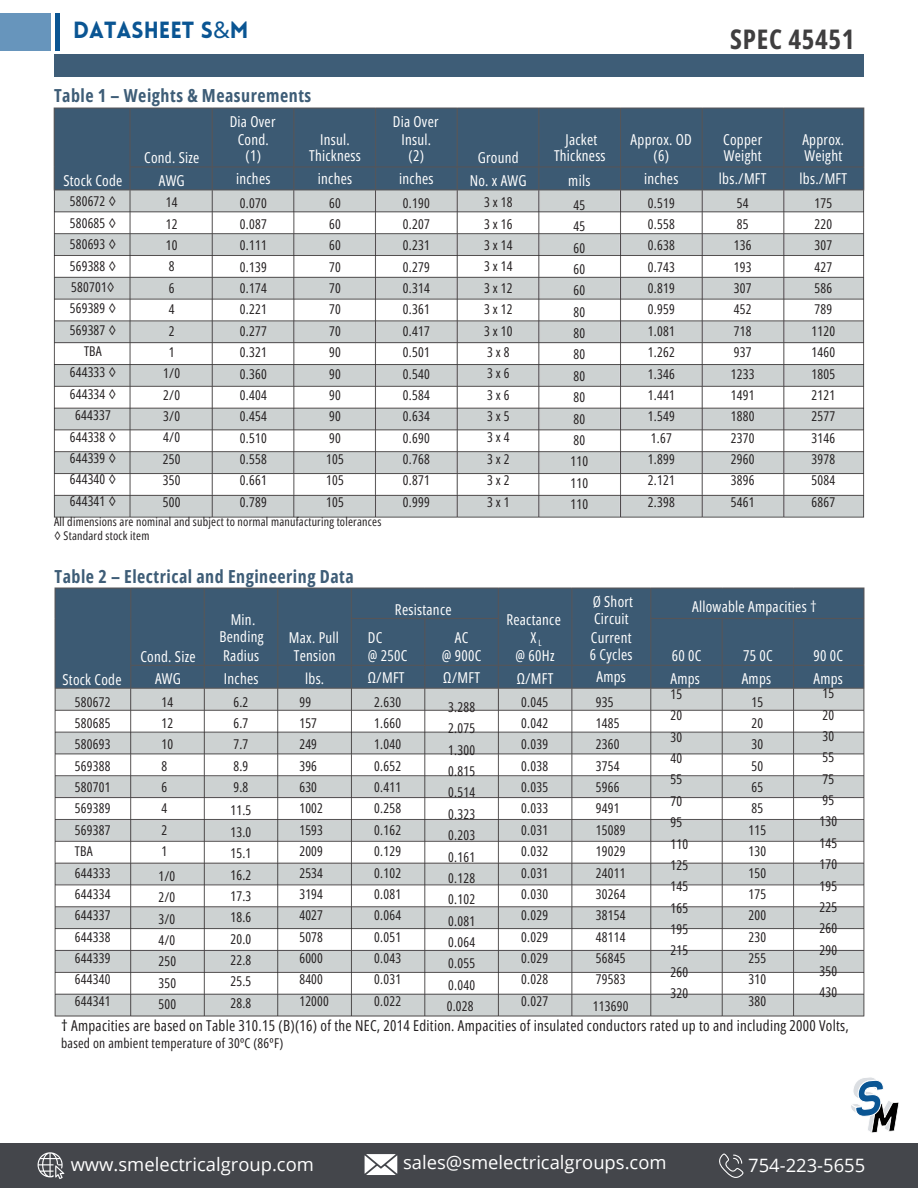
<style>
.page{position:relative;width:918px;height:1188px;background:#fff}
.page>*{position:absolute;margin:0;border:0;box-sizing:border-box;transform-origin:0 0}
.t1{font:700 27px "Open Sans Condensed";letter-spacing:.025em;color:#3f3e3f}
.t2{font:900 22.95px "Lovelo";color:#0a5593}
.t3{font:18.45px "Open Sans";color:#fff}
.t4{font:700 18px "Open Sans Condensed";letter-spacing:.03em;color:#3e5d77}
.t5{font:15px/16.8px "Open Sans Condensed";letter-spacing:.02em;color:#fff;text-align:center}
.t6{font:15px "Open Sans Condensed";letter-spacing:.02em;color:#231f20}
.t7{font:13.5px/21.3px "Open Sans Condensed";letter-spacing:.02em;color:#231f20}
.t8{font:13.5px/21.3px "Open Sans Condensed";letter-spacing:.22em;color:#231f20}
.t9{font:12px/13.5px "Open Sans Condensed";letter-spacing:.02em;color:#231f20}
.t10{font:8.7px "Open Sans Condensed";color:#fff}
.s1{font-family:"Noto Sans";font-weight:400}
.s2{color:#000}
</style>
<div class="page">
<div style="left:54px;top:55px;width:810px;height:22px;background:#3e5d77"></div>
<img style="left:53px;top:107px;width:812px;height:411px">
<img style="left:54px;top:587px;width:811px;height:430px">
<div style="left:0;top:14px;width:50px;height:37px;background:#6795bc"></div>
<hr style="left:56px;top:14px;width:4px;height:37px;background:#0a5593">
<div style="left:0;top:1143px;width:918px;height:45px;background:#44464b"></div>
<svg style="left:38px;top:1152px;width:26px;height:27px"></svg>
<svg style="left:365px;top:1154px;width:32px;height:21px"></svg>
<svg style="left:719px;top:1154px;width:25px;height:24px"></svg>
<svg style="left:851px;top:1077px;width:48px;height:56px"></svg>
<h5 class="t2" style="left:73px;top:21px;width:177px">DATASHEET S<span class="s1">&amp;</span>M</h5>
<p class="t4" style="left:54px;top:83px;width:259px">Table 1 – Weights &amp; Measurements</p>
<p class="t5" style="left:63px;top:172px;width:61px">Stock Code</p>
<p class="t7" style="left:70px;top:191px;width:48px;text-align:center">580672 ◊<br>580685 ◊<br>580693 ◊<br>569388 ◊<br>580701◊<br>569389 ◊<br>569387 ◊<br>TBA<br>644333 ◊<br>644334 ◊<br>644337<br>644338 ◊<br>644339 ◊<br>644340 ◊<br>644341 ◊</p>
<p class="t5" style="left:144px;top:146px;width:57px;line-height:22.5px">Cond. Size<br>AWG</p>
<p class="t7" style="left:163px;top:191px;width:19px;text-align:center">14<br>12<br>10<br>8<br>6<br>4<br>2<br>1<br>1/0<br>2/0<br>3/0<br>4/0<br>250<br>350<br>500</p>
<p class="t5" style="left:230px;top:112px;width:47px">Dia Over</p>
<p class="t5" style="left:238px;top:130px;width:33px">Cond. (1)</p>
<h5 class="t5" style="left:236px;top:170px;width:36px">inches</h5>
<p class="t7" style="left:240px;top:192px;width:28px;text-align:justify">0.070<br>0.087<br>0.111<br>0.139<br>0.174<br>0.221<br>0.277<br>0.321<br>0.360<br>0.404<br>0.454<br>0.510<br>0.558<br>0.661<br>0.789</p>
<p class="t5" style="left:309px;top:130px;width:53px">Insul.<br>Thickness</p>
<p class="t5" style="left:318px;top:170px;width:36px">inches</p>
<h5 class="t7" style="left:326px;top:192px;width:19px">60<br>60<br>60<br>70<br>70<br>70<br>70<br>90<br>90<br>90<br>90<br>90<br>105<br>105<br>105</h5>
<h3 class="t9" style="left:54px;top:515px;width:329px">All dimensions are nominal and subject to normal manufacturing tolerances ◊ Standard stock item</h3>
<p class="t4" style="left:55px;top:564px;width:301px">Table 2 – Electrical and Engineering Data</p>
<p class="t5" style="left:393px;top:112px;width:47px">Dia Over</p>
<p class="t5" style="left:402px;top:130px;width:31px">Insul. (2)</p>
<p class="t5" style="left:399px;top:170px;width:36px">inches</p>
<p class="t7" style="left:403px;top:192px;width:28px;text-align:justify">0.190<br>0.207<br>0.231<br>0.279<br>0.314<br>0.361<br>0.417<br>0.501<br>0.540<br>0.584<br>0.634<br>0.690<br>0.768<br>0.871<br>0.999</p>
<p class="t1" style="left:730px;top:20px;width:126px">SPEC 45451</p>
<p class="t5" style="left:470px;top:146px;width:58px;line-height:22.5px">Ground<br>No. x AWG</p>
<p class="t8" style="left:484px;top:191px;width:30px">3x18<br>3x16<br>3x14<br>3x14<br>3x12<br>3x12<br>3x10<br>3x8<br>3x6<br>3x6<br>3x5<br>3x4<br>3x2<br>3x2<br>3x1</p>
<p class="t5" style="left:554px;top:130px;width:53px">Jacket<br>Thickness</p>
<h5 class="t5" style="left:568px;top:172px;width:24px">mils</h5>
<h6 class="t7" style="left:571px;top:194px;width:19px">45<br>45<br>60<br>60<br>60<br>80<br>80<br>80<br>80<br>80<br>80<br>80<br>110<br>110<br>110</h6>
<p class="t5" style="left:631px;top:130px;width:63px">Approx. OD (6)</p>
<h5 class="t5" style="left:644px;top:170px;width:36px">inches</h5>
<h5 class="t7" style="left:648px;top:192px;width:28px">0.519<br>0.558<br>0.638<br>0.743<br>0.819<br>0.959<br>1.081<br>1.262<br>1.346<br>1.441<br>1.549<br>1.67<br>1.899<br>2.121<br>2.398</h5>
<p class="t5" style="left:723px;top:130px;width:40px;text-align:left">Copper<br>Weight</p>
<p class="t5" style="left:719px;top:170px;width:49px">lbs./MFT</p>
<h5 class="t7" style="left:731px;top:192px;width:25px;text-align:center">54<br>85<br>136<br>193<br>307<br>452<br>718<br>937<br>1233<br>1491<br>1880<br>2370<br>2960<br>3896<br>5461</h5>
<p class="t5" style="left:802px;top:130px;width:43px;text-align:left">Approx.<br>Weight</p>
<h5 class="t5" style="left:800px;top:170px;width:49px">lbs./MFT</h5>
<p class="t7" style="left:812px;top:192px;width:25px">175<br>220<br>307<br>427<br>586<br>789<br>1120<br>1460<br>1805<br>2121<br>2577<br>3146<br>3978<br>5084<br>6867</p>
<h5 class="t5" style="left:593px;top:593px;width:42px;text-align:left">Ø Short<br>Circuit</h5>
<p class="t5" style="left:590px;top:629px;width:44px;text-align:left">Current<br>6 Cycles</p>
<p class="t5" style="left:597px;top:668px;width:31px">Amps</p>
<h5 class="t5" style="left:692px;top:598px;width:126px">Allowable Ampacities †</h5>
<p class="t5" style="left:672px;top:647px;width:31px">60 0C</p>
<h5 class="t5" style="left:743px;top:647px;width:31px">75 0C</h5>
<h4 class="t5" style="left:813px;top:647px;width:31px">90 0C</h4>
<p class="t5" style="left:814px;top:669px;width:31px">Amps</p>
<h4 class="t7" style="left:819px;top:682px;width:19px">15<br>20<br>30<br>55<br>75<br>95<br>130<br>145<br>170<br>195<br>225<br>260<br>290<br>350<br>430</h4>
<p class="t5" style="left:395px;top:600px;width:58px">Resistance</p>
<p class="t5" style="left:368px;top:629px;width:41px;line-height:18px;text-align:left">DC<br>@ 250C</p>
<p class="t5" style="left:368px;top:668px;width:38px">Ω/MFT</p>
<p class="t5" style="left:219px;top:611px;width:46px">Min.<br>Bending</p>
<p class="t5" style="left:223px;top:644px;width:38px;line-height:22.5px;text-align:left">Radius<br>Inches</p>
<p class="t5" style="left:506px;top:611px;width:56px">Reactance</p>
<p class="t5" style="left:531px;top:629px;width:7px">X</p>
<p class="t10" style="left:538px;top:637px;width:5px">L</p>
<h3 class="t5" style="left:516px;top:644px;width:40px;line-height:22.5px;text-align:left">@ 60Hz<br>Ω/MFT</h3>
<p class="t5" style="left:289px;top:629px;width:52px">Max. Pull</p>
<p class="t5" style="left:294px;top:644px;width:43px;line-height:22.5px">Tension lbs.</p>
<p class="t5" style="left:442px;top:629px;width:41px;line-height:18px">AC<br>@ 900C</p>
<p class="t5" style="left:443px;top:668px;width:38px">Ω/MFT</p>
<p class="t7" style="left:447px;top:696px;width:30px;text-align:justify">3.288<br>2.075<br>1.300<br>0.815<br>0.514<br>0.323<br>0.203<br>0.161<br>0.128<br>0.102<br>0.081<br>0.064<br>0.055<br>0.040<br>0.028</p>
<h5 class="t5" style="left:140px;top:645px;width:57px;line-height:22.5px">Cond. Size<br>AWG</h5>
<p class="t5" style="left:63px;top:670px;width:61px">Stock Code</p>
<h5 class="t5" style="left:670px;top:670px;width:31px">Amps</h5>
<h5 class="t7" style="left:670px;top:683px;width:19px">15<br>20<br>30<br>40<br>55<br>70<br>95<br>110<br>125<br>145<br>165<br>195<br>215<br>260<br>320</h5>
<p class="t5" style="left:742px;top:670px;width:31px">Amps</p>
<h5 class="t7" style="left:75px;top:691px;width:37px">580672<br>580685<br>580693<br>569388<br>580701<br>569389<br>569387<br>TBA<br>644333<br>644334<br>644337<br>644338<br>644339<br>644340<br>644341</h5>
<h5 class="t7" style="left:161px;top:691px;width:13px">14<br>12<br>10<br>8<br>6<br>4<br>2<br>1</h5>
<p class="t7" style="left:233px;top:691px;width:16px;text-align:justify">6.2<br>6.7<br>7.7<br>8.9<br>9.8</p>
<p class="t7" style="left:299px;top:691px;width:31px">99<br>157<br>249<br>396<br>630<br>1002<br>1593<br>2009<br>2534<br>3194<br>4027<br>5078<br>6000<br>8400<br>12000</p>
<h5 class="t7" style="left:374px;top:691px;width:28px;text-align:justify">2.630<br>1.660<br>1.040<br>0.652<br>0.411<br>0.258<br>0.162<br>0.129<br>0.102<br>0.081<br>0.064<br>0.051<br>0.043<br>0.031<br>0.022</h5>
<h4 class="t7" style="left:521px;top:691px;width:28px;text-align:justify">0.045<br>0.042<br>0.039<br>0.038<br>0.035<br>0.033<br>0.031<br>0.032<br>0.031<br>0.030<br>0.029<br>0.029<br>0.029<br>0.028<br>0.027</h4>
<h5 class="t7" style="left:596px;top:691px;width:31px">935<br>1485<br>2360<br>3754<br>5966<br>9491<br>15089<br>19029<br>24011<br>30264<br>38154<br>48114<br>56845<br>79583</h5>
<h4 class="t7" style="left:748px;top:691px;width:19px">15<br>20<br>30<br>50<br>65<br>85<br>115<br>130<br>150<br>175<br>200<br>230<br>255<br>310<br>380</h4>
<h5 class="t7" style="left:230px;top:800px;width:22px;text-align:justify">11.5<br>13.0<br>15.1<br>16.2<br>17.3<br>18.6<br>20.0<br>22.8<br>25.5<br>28.8</h5>
<p class="t7" style="left:158px;top:865px;width:19px;text-align:justify">1/0<br>2/0<br>3/0<br>4/0<br>250<br>350<br>500</p>
<p class="t7" style="left:593px;top:996px;width:37px">113690</p>
<p class="t6" style="left:61px;top:1015px;width:789px"><span class="s2">†</span> Ampacities are based on Table 310.15 (B)(16) of the NEC, 2014 Edition. Ampacities of insulated conductors rated up to and including 2000 Volts,</p>
<p class="t7" style="left:61px;top:1032px;width:224px">based on ambient temperature of 30ºC (86ºF)</p>
<h3 class="t3" style="left:71px;top:1151px;width:245px">www.smelectricalgroup.com</h3>
<h3 class="t3" style="left:403px;top:1150px;width:265px">sales@smelectricalgroups.com</h3>
<h3 class="t3" style="left:748px;top:1153px;width:119px">754-223-5655</h3>
</div>
